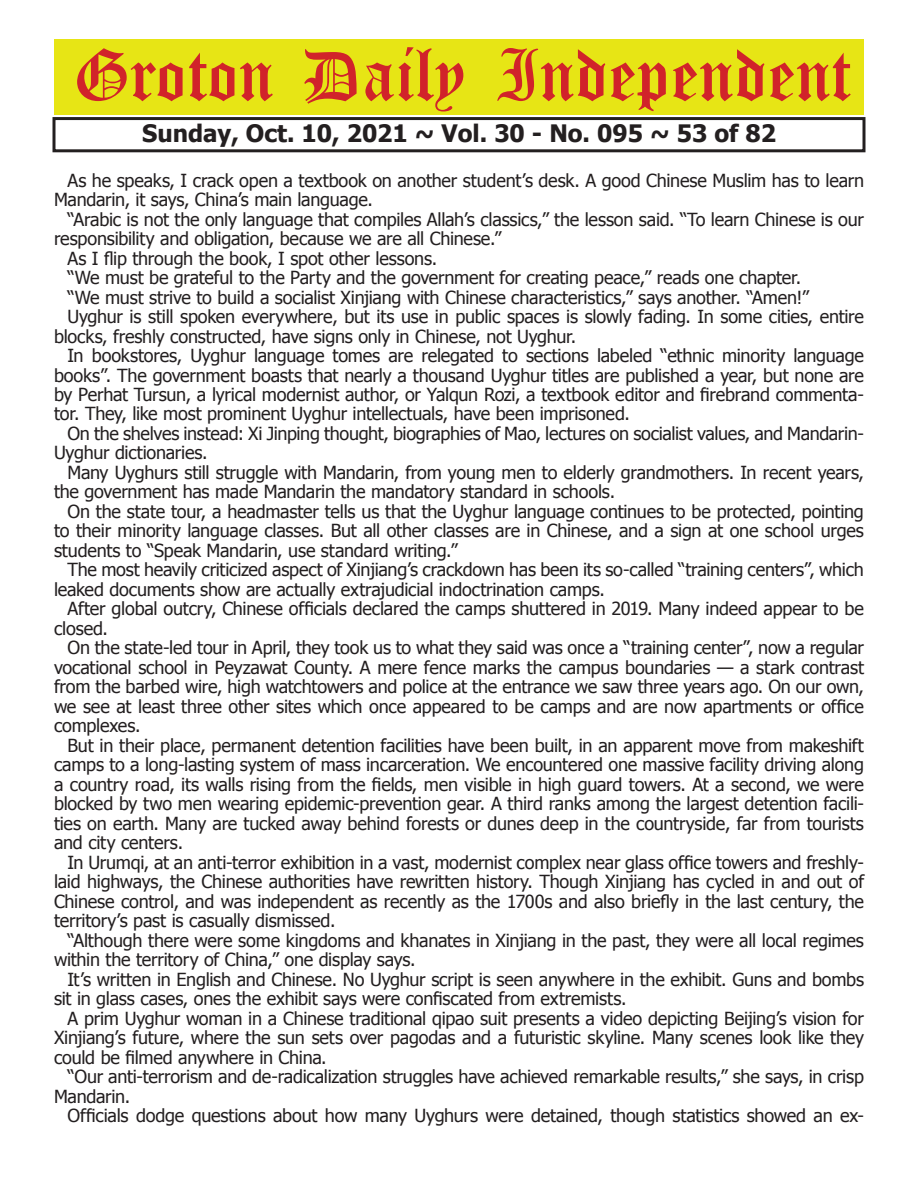
<style>
.page{position:relative;width:918px;height:1188px;background:#fff}
.page>*{position:absolute;margin:0;border:0;box-sizing:border-box;transform-origin:0 0}
.t1{font:54px "Old English Five";color:#d1232a}
.t2{font:700 24px "Tahoma";color:#231f20}
.t3{font:18px/19.5px "Tahoma";letter-spacing:-.01em;color:#231f20}
</style>
<div class="page">
<div style="left:52px;top:117px;width:814px;height:35px;border:3px solid #231f20"></div>
<div style="left:54px;top:40px;width:810px;height:75px;background:#e7e515"></div>
<h1 class="t1" style="left:73px;top:50px;width:779px">Groton Daily Independent</h1>
<h2 class="t2" style="left:142px;top:116px;width:635px">Sunday, Oct. 10, 2021 ~ Vol. 30 - No. 095 ~ 53 of 82</h2>
<p class="t3" style="left:54px;top:169px;width:812px;text-indent:14px">As he speaks, I crack open a textbook on another student’s desk. A good Chinese Muslim has to learn<br>Mandarin, it says, China’s main language.</p>
<p class="t3" style="left:68px;top:208px;width:798px">“Arabic is not the only language that compiles Allah’s classics,” the lesson said. “To learn Chinese is our</p>
<p class="t3" style="left:54px;top:228px;width:449px">responsibility and obligation, because we are all Chinese.”</p>
<p class="t3" style="left:68px;top:247px;width:371px">As I flip through the book, I spot other lessons.</p>
<p class="t3" style="left:68px;top:267px;width:735px">“We must be grateful to the Party and the government for creating peace,” reads one chapter.</p>
<p class="t3" style="left:68px;top:286px;width:743px">“We must strive to build a socialist Xinjiang with Chinese characteristics,” says another. “Amen!”</p>
<p class="t3" style="left:68px;top:306px;width:798px">Uyghur is still spoken everywhere, but its use in public spaces is slowly fading. In some cities, entire</p>
<p class="t3" style="left:54px;top:325px;width:524px">blocks, freshly constructed, have signs only in Chinese, not Uyghur.</p>
<p class="t3" style="left:68px;top:345px;width:798px">In bookstores, Uyghur language tomes are relegated to sections labeled “ethnic minority language</p>
<p class="t3" style="left:54px;top:364px;width:811px">books”. The government boasts that nearly a thousand Uyghur titles are published a year, but none are</p>
<p class="t3" style="left:54px;top:384px;width:812px">by Perhat Tursun, a lyrical modernist author, or Yalqun Rozi, a textbook editor and firebrand commenta-</p>
<p class="t3" style="left:54px;top:403px;width:577px">tor. They, like most prominent Uyghur intellectuals, have been imprisoned.</p>
<p class="t3" style="left:68px;top:423px;width:798px">On the shelves instead: Xi Jinping thought, biographies of Mao, lectures on socialist values, and Mandarin-</p>
<p class="t3" style="left:54px;top:442px;width:155px">Uyghur dictionaries.</p>
<p class="t3" style="left:68px;top:462px;width:798px">Many Uyghurs still struggle with Mandarin, from young men to elderly grandmothers. In recent years,</p>
<p class="t3" style="left:54px;top:481px;width:563px">the government has made Mandarin the mandatory standard in schools.</p>
<p class="t3" style="left:68px;top:501px;width:798px">On the state tour, a headmaster tells us that the Uyghur language continues to be protected, pointing</p>
<p class="t3" style="left:54px;top:520px;width:811px">to their minority language classes. But all other classes are in Chinese, and a sign at one school urges</p>
<p class="t3" style="left:54px;top:540px;width:405px">students to “Speak Mandarin, use standard writing.”</p>
<p class="t3" style="left:68px;top:559px;width:798px">The most heavily criticized aspect of Xinjiang’s crackdown has been its so-called “training centers”, which</p>
<p class="t3" style="left:54px;top:579px;width:552px">leaked documents show are actually extrajudicial indoctrination camps.</p>
<p class="t3" style="left:68px;top:598px;width:798px">After global outcry, Chinese officials declared the camps shuttered in 2019. Many indeed appear to be</p>
<p class="t3" style="left:54px;top:618px;width:56px">closed.</p>
<p class="t3" style="left:68px;top:637px;width:798px">On the state-led tour in April, they took us to what they said was once a “training center”, now a regular</p>
<p class="t3" style="left:54px;top:657px;width:812px">vocational school in Peyzawat County. A mere fence marks the campus boundaries — a stark contrast</p>
<p class="t3" style="left:54px;top:676px;width:812px">from the barbed wire, high watchtowers and police at the entrance we saw three years ago. On our own,</p>
<p class="t3" style="left:54px;top:696px;width:811px">we see at least three other sites which once appeared to be camps and are now apartments or office</p>
<p class="t3" style="left:54px;top:715px;width:88px">complexes.</p>
<p class="t3" style="left:68px;top:735px;width:798px">But in their place, permanent detention facilities have been built, in an apparent move from makeshift</p>
<p class="t3" style="left:54px;top:754px;width:812px">camps to a long-lasting system of mass incarceration. We encountered one massive facility driving along</p>
<p class="t3" style="left:54px;top:774px;width:812px">a country road, its walls rising from the fields, men visible in high guard towers. At a second, we were</p>
<p class="t3" style="left:54px;top:793px;width:812px">blocked by two men wearing epidemic-prevention gear. A third ranks among the largest detention facili-</p>
<p class="t3" style="left:54px;top:813px;width:812px">ties on earth. Many are tucked away behind forests or dunes deep in the countryside, far from tourists</p>
<p class="t3" style="left:54px;top:832px;width:131px">and city centers.</p>
<p class="t3" style="left:68px;top:852px;width:798px">In Urumqi, at an anti-terror exhibition in a vast, modernist complex near glass office towers and freshly-</p>
<p class="t3" style="left:54px;top:871px;width:812px">laid highways, the Chinese authorities have rewritten history. Though Xinjiang has cycled in and out of</p>
<p class="t3" style="left:54px;top:891px;width:811px">Chinese control, and was independent as recently as the 1700s and also briefly in the last century, the</p>
<p class="t3" style="left:54px;top:910px;width:283px">territory’s past is casually dismissed.</p>
<p class="t3" style="left:68px;top:930px;width:798px">“Although there were some kingdoms and khanates in Xinjiang in the past, they were all local regimes</p>
<p class="t3" style="left:54px;top:949px;width:363px">within the territory of China,” one display says.</p>
<p class="t3" style="left:68px;top:969px;width:798px">It’s written in English and Chinese. No Uyghur script is seen anywhere in the exhibit. Guns and bombs</p>
<p class="t3" style="left:54px;top:988px;width:574px">sit in glass cases, ones the exhibit says were confiscated from extremists.</p>
<p class="t3" style="left:68px;top:1008px;width:798px">A prim Uyghur woman in a Chinese traditional qipao suit presents a video depicting Beijing’s vision for</p>
<p class="t3" style="left:54px;top:1027px;width:811px">Xinjiang’s future, where the sun sets over pagodas and a futuristic skyline. Many scenes look like they</p>
<p class="t3" style="left:54px;top:1047px;width:274px">could be filmed anywhere in China.</p>
<p class="t3" style="left:68px;top:1066px;width:798px">“Our anti-terrorism and de-radicalization struggles have achieved remarkable results,” she says, in crisp</p>
<p class="t3" style="left:54px;top:1086px;width:78px">Mandarin.</p>
<p class="t3" style="left:68px;top:1105px;width:798px">Officials dodge questions about how many Uyghurs were detained, though statistics showed an ex-</p>
</div>
